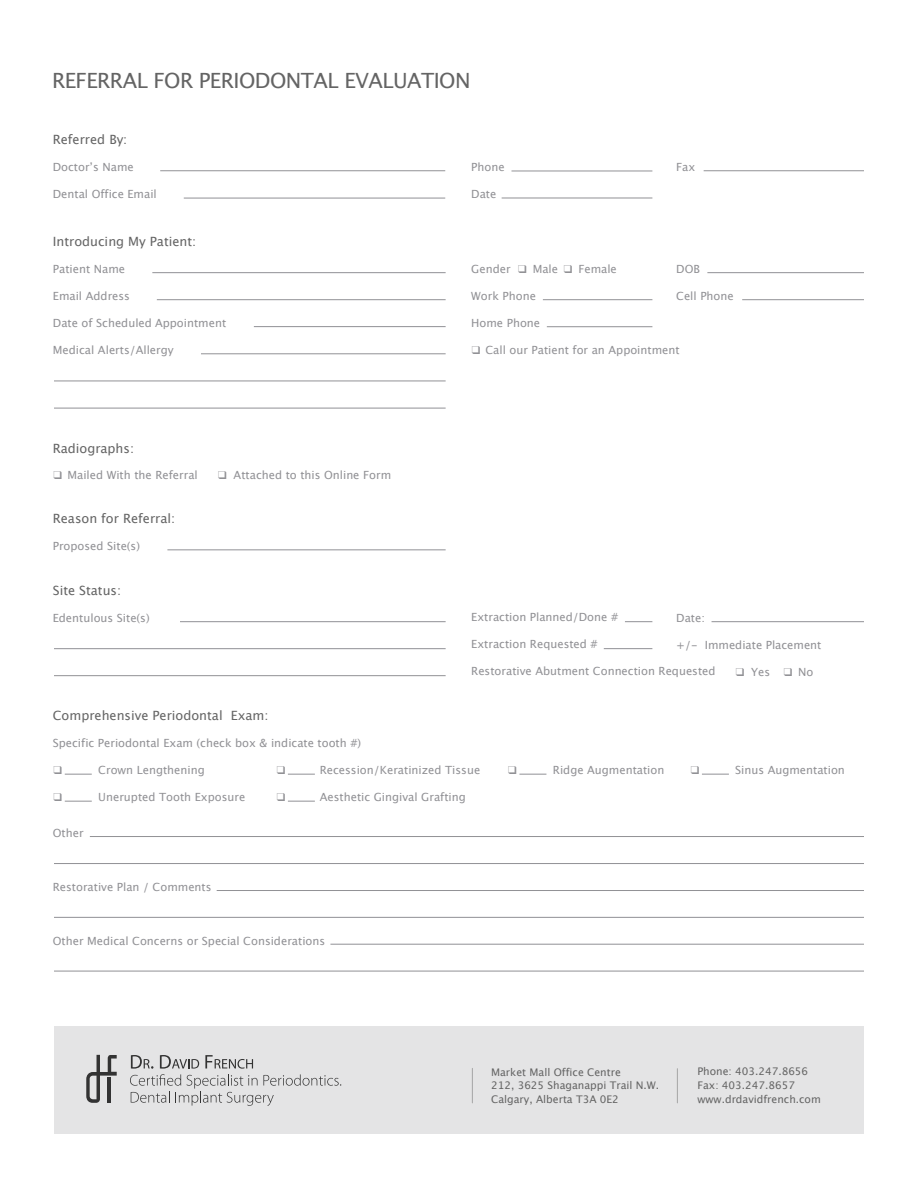
<style>
.page{position:relative;width:918px;height:1188px;background:#fff}
.page>*{position:absolute;margin:0;border:0;box-sizing:border-box;transform-origin:0 0}
.t1{font:21px "Lucida Grande";letter-spacing:-.025em;color:#646464}
.t2{font:12.75px "Lucida Grande";color:#646464}
.t3{font:11.25px "Lucida Grande";color:#919195}
.t4{font:10.5px/13.5px "Lucida Grande";color:#646464}
</style>
<div class="page">
<div style="left:54px;top:1026px;width:810px;height:108px;background:#e4e4e5"></div>
<svg style="left:86px;top:1055px;width:31px;height:48px"></svg>
<svg style="left:130px;top:1055px;width:211px;height:51px"></svg>
<hr style="left:167px;top:550px;width:279px;height:1px;background:#919195">
<hr style="left:90px;top:837px;width:774px;height:1px;background:#fbfbfb">
<hr style="left:90px;top:836px;width:774px;height:1px;background:#919195">
<hr style="left:54px;top:864px;width:810px;height:1px;background:#f9f9fa">
<hr style="left:54px;top:863px;width:810px;height:1px;background:#919195">
<hr style="left:217px;top:890px;width:647px;height:1px;background:#919195">
<hr style="left:54px;top:917px;width:810px;height:1px;background:#919195">
<hr style="left:330px;top:944px;width:534px;height:1px;background:#919195">
<hr style="left:54px;top:971px;width:810px;height:1px;background:#919195">
<hr style="left:180px;top:621px;width:266px;height:1px;background:#919195">
<hr style="left:54px;top:648px;width:392px;height:1px;background:#919195">
<hr style="left:54px;top:675px;width:392px;height:1px;background:#919195">
<svg style="left:625px;top:621px;width:27px;height:1px"></svg>
<hr style="left:712px;top:621px;width:152px;height:1px;background:#919195">
<hr style="left:604px;top:648px;width:48px;height:1px;background:#919195">
<hr style="left:472px;top:1068px;width:1px;height:35px;background:#a5a5a5">
<hr style="left:677px;top:1069px;width:1px;height:34px;background:#a5a5a5">
<hr style="left:160px;top:170px;width:285px;height:1px;background:#919195">
<hr style="left:512px;top:171px;width:140px;height:1px;background:#919195">
<hr style="left:704px;top:170px;width:160px;height:1px;background:#919195">
<hr style="left:502px;top:198px;width:150px;height:1px;background:#919195">
<hr style="left:184px;top:198px;width:261px;height:1px;background:#919195">
<hr style="left:707px;top:272px;width:157px;height:1px;background:#919195">
<hr style="left:742px;top:299px;width:122px;height:1px;background:#919195">
<hr style="left:254px;top:326px;width:192px;height:1px;background:#919195">
<hr style="left:201px;top:354px;width:245px;height:1px;background:#919195">
<hr style="left:54px;top:381px;width:392px;height:1px;background:#919195">
<hr style="left:54px;top:408px;width:392px;height:1px;background:#919195">
<hr style="left:157px;top:299px;width:289px;height:1px;background:#919195">
<hr style="left:152px;top:272px;width:294px;height:1px;background:#919195">
<hr style="left:547px;top:326px;width:105px;height:1px;background:#919195">
<hr style="left:543px;top:299px;width:109px;height:1px;background:#919195">
<svg style="left:64px;top:773px;width:28px;height:2px"></svg>
<svg style="left:288px;top:773px;width:27px;height:2px"></svg>
<svg style="left:519px;top:773px;width:27px;height:2px"></svg>
<svg style="left:64px;top:800px;width:28px;height:2px"></svg>
<svg style="left:288px;top:800px;width:27px;height:2px"></svg>
<svg style="left:702px;top:773px;width:27px;height:2px"></svg>
<h1 class="t1" style="left:52px;top:68px;width:420px">REFERRAL FOR PERIODONTAL EVALUATION</h1>
<p class="t2" style="left:53px;top:132px;width:76px">Referred By:</p>
<p class="t3" style="left:53px;top:161px;width:82px">Doctorʼs Name</p>
<p class="t3" style="left:53px;top:188px;width:106px">Dental Office Email</p>
<p class="t2" style="left:53px;top:234px;width:145px">Introducing My Patient:</p>
<p class="t3" style="left:471px;top:161px;width:35px">Phone</p>
<p class="t3" style="left:471px;top:188px;width:27px">Date</p>
<p class="t3" style="left:676px;top:161px;width:21px">Fax</p>
<p class="t3" style="left:53px;top:262px;width:74px">Patient Name</p>
<p class="t3" style="left:53px;top:289px;width:79px">Email Address</p>
<p class="t3" style="left:53px;top:316px;width:175px">Date of Scheduled Appointment</p>
<p class="t3" style="left:53px;top:343px;width:122px">Medical Alerts/Allergy</p>
<p class="t2" style="left:53px;top:441px;width:83px">Radiographs:</p>
<p class="t3" style="left:54px;top:469px;width:146px">❑ Mailed With the Referral</p>
<p class="t3" style="left:218px;top:469px;width:175px">❑ Attached to this Online Form</p>
<p class="t2" style="left:53px;top:512px;width:124px">Reason for Referral:</p>
<p class="t3" style="left:53px;top:540px;width:89px">Proposed Site(s)</p>
<p class="t2" style="left:53px;top:583px;width:70px">Site Status:</p>
<p class="t3" style="left:53px;top:611px;width:98px">Edentulous Site(s)</p>
<p class="t3" style="left:471px;top:262px;width:41px">Gender</p>
<p class="t3" style="left:471px;top:289px;width:66px">Work Phone</p>
<p class="t3" style="left:471px;top:316px;width:70px">Home Phone</p>
<p class="t3" style="left:472px;top:343px;width:209px">❑ Call our Patient for an Appointment</p>
<p class="t3" style="left:518px;top:262px;width:100px">❑ Male ❑ Female</p>
<p class="t3" style="left:676px;top:262px;width:25px">DOB</p>
<p class="t3" style="left:676px;top:289px;width:59px">Cell Phone</p>
<p class="t3" style="left:471px;top:611px;width:148px">Extraction Planned/Done #</p>
<p class="t3" style="left:471px;top:638px;width:128px">Extraction Requested #</p>
<p class="t3" style="left:471px;top:665px;width:246px">Restorative Abutment Connection Requested</p>
<p class="t3" style="left:676px;top:611px;width:30px">Date:</p>
<p class="t3" style="left:676px;top:638px;width:147px">+/- Immediate Placement</p>
<p class="t3" style="left:736px;top:665px;width:79px">❑ Yes ❑ No</p>
<p class="t2" style="left:53px;top:709px;width:217px">Comprehensive Periodontal Exam:</p>
<p class="t3" style="left:53px;top:737px;width:310px">Specific Periodontal Exam (check box &amp; indicate tooth #)</p>
<p class="t3" style="left:98px;top:764px;width:108px">Crown Lengthening</p>
<p class="t3" style="left:98px;top:791px;width:149px">Unerupted Tooth Exposure</p>
<p class="t3" style="left:320px;top:764px;width:162px">Recession/Keratinized Tissue</p>
<p class="t3" style="left:320px;top:791px;width:148px">Aesthetic Gingival Grafting</p>
<p class="t3" style="left:53px;top:826px;width:32px">Other</p>
<p class="t3" style="left:53px;top:880px;width:160px">Restorative Plan / Comments</p>
<p class="t3" style="left:53px;top:934px;width:274px">Other Medical Concerns or Special Considerations</p>
<p class="t3" style="left:553px;top:764px;width:113px">Ridge Augmentation</p>
<p class="t3" style="left:735px;top:764px;width:111px">Sinus Augmentation</p>
<p class="t4" style="left:491px;top:1065px;width:170px">Market Mall Office Centre<br>212, 3625 Shaganappi Trail N.W.<br>Calgary, Alberta T3A 0E2</p>
<p class="t4" style="left:697px;top:1065px;width:125px">Phone: 403.247.8656<br>Fax: 403.247.8657 www.drdavidfrench.com</p>
</div>
